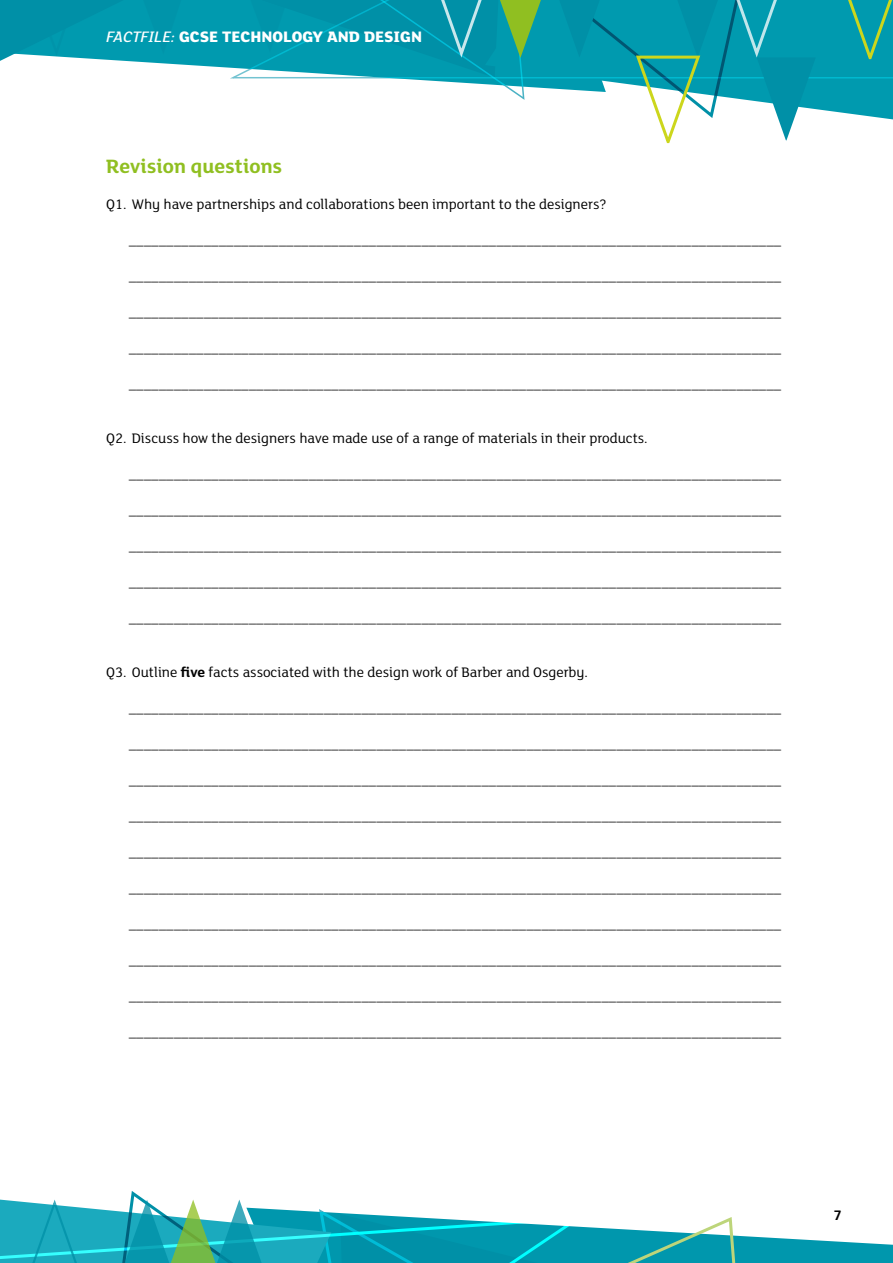
<style>
.page{position:relative;width:893px;height:1263px;background:#fff}
.page>*{position:absolute;margin:0;border:0;box-sizing:border-box;transform-origin:0 0}
.t1{font:700 21px "FS Lola";color:#90bf21}
.t2{font:800 16.5px "FS Lola";color:#fff}
.t3{font:15px "FS Lola";color:#000}
.t4{font:700 15px "FS Lola";color:#000}
.s1{font-weight:500;font-style:italic}
.s2{font-weight:500}
.s3{font-weight:700}
</style>
<div class="page">
<div style="left:189px;top:0;width:36px;height:68px;background:#009aaf"></div>
<svg style="left:0;top:0;width:189px;height:65px;background:#169fb3"></svg>
<svg style="left:225px;top:0;width:668px;height:144px"></svg>
<svg style="left:0;top:1191px;width:893px;height:72px"></svg>
<p class="t2" style="left:200px;top:25px;width:224px">SE TECHNOLOGY AND DES GN</p>
<p class="t2" style="left:107px;top:26px;width:357px"><span class="s1">FACTFILE:</span> GCE HISTORY OF ART / <span class="s2">ARCHITECTURE</span></p>
<h1 class="t1" style="left:106px;top:152px;width:177px">Revision questions</h1>
<p class="t3" style="left:106px;top:194px;width:502px">Q1. Why have partnerships and collaborations been important to the designers?</p>
<p class="t3" style="left:129px;top:230px;width:654px">_______________________________________________________________________________________</p>
<p class="t3" style="left:129px;top:266px;width:654px">_______________________________________________________________________________________</p>
<p class="t3" style="left:129px;top:302px;width:654px">_______________________________________________________________________________________</p>
<p class="t3" style="left:129px;top:338px;width:654px">_______________________________________________________________________________________</p>
<p class="t3" style="left:129px;top:374px;width:654px">_______________________________________________________________________________________</p>
<p class="t3" style="left:106px;top:428px;width:543px">Q2. Discuss how the designers have made use of a range of materials in their products.</p>
<p class="t3" style="left:129px;top:464px;width:654px">_______________________________________________________________________________________</p>
<p class="t3" style="left:129px;top:500px;width:654px">_______________________________________________________________________________________</p>
<p class="t3" style="left:129px;top:536px;width:654px">_______________________________________________________________________________________</p>
<p class="t3" style="left:129px;top:572px;width:654px">_______________________________________________________________________________________</p>
<p class="t3" style="left:129px;top:608px;width:654px">_______________________________________________________________________________________</p>
<p class="t3" style="left:106px;top:662px;width:483px">Q3. Outline <span class="s3">five</span> facts associated with the design work of Barber and Osgerby.</p>
<p class="t3" style="left:129px;top:698px;width:654px">_______________________________________________________________________________________</p>
<p class="t3" style="left:129px;top:734px;width:654px">_______________________________________________________________________________________</p>
<p class="t3" style="left:129px;top:770px;width:654px">_______________________________________________________________________________________</p>
<p class="t3" style="left:129px;top:806px;width:654px">_______________________________________________________________________________________</p>
<p class="t3" style="left:129px;top:842px;width:654px">_______________________________________________________________________________________</p>
<p class="t3" style="left:129px;top:878px;width:654px">_______________________________________________________________________________________</p>
<p class="t3" style="left:129px;top:914px;width:654px">_______________________________________________________________________________________</p>
<p class="t3" style="left:129px;top:950px;width:654px">_______________________________________________________________________________________</p>
<p class="t3" style="left:129px;top:986px;width:654px">_______________________________________________________________________________________</p>
<p class="t3" style="left:129px;top:1022px;width:654px">_______________________________________________________________________________________</p>
<p class="t4" style="left:834px;top:1205px;width:10px">7</p>
</div>
